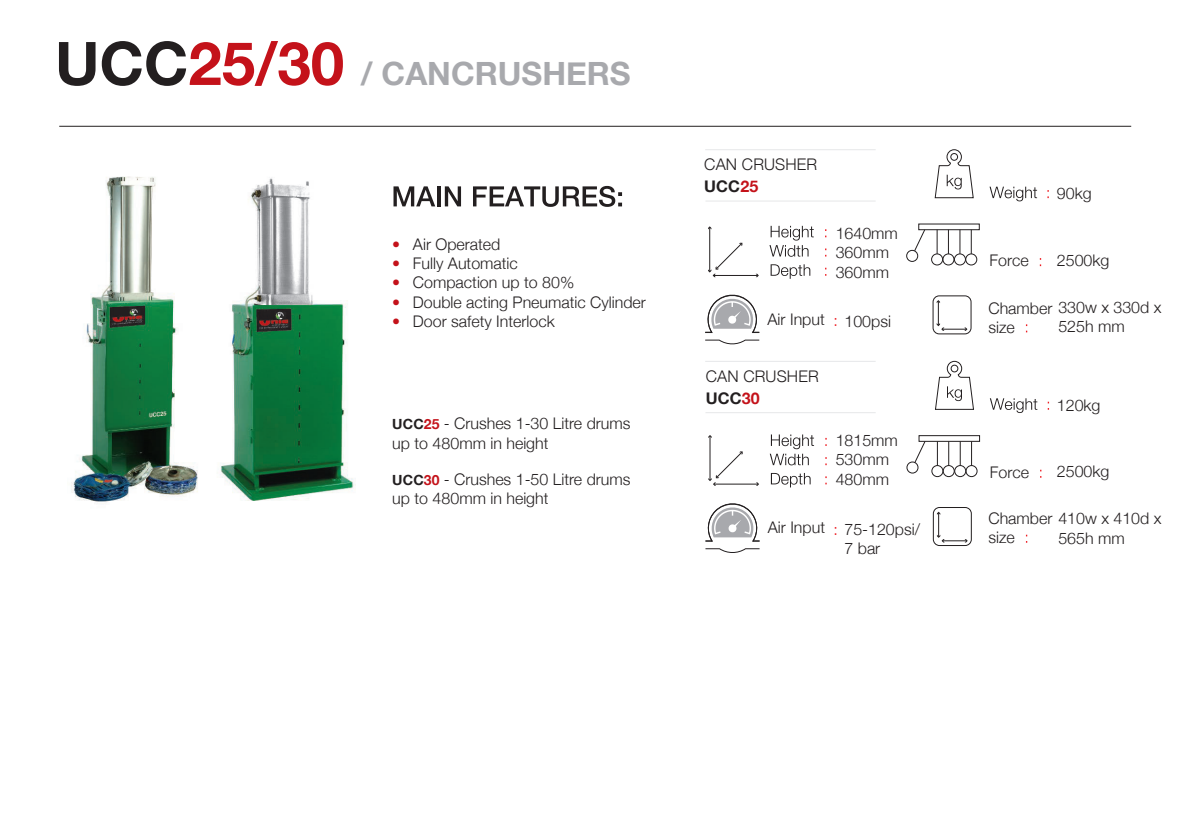
<style>
.page{position:relative;width:1191px;height:840px;background:#fff}
.page>*{position:absolute;margin:0;border:0;box-sizing:border-box;transform-origin:0 0}
.t1{font:700 32px "Helvetica Neue";color:#a8a9ad}
.t2{font:300 16px/19.2px "Helvetica Neue";color:#231f20}
.t3{font:700 16px "Helvetica Neue";letter-spacing:.01em;color:#231f20}
.t4{font:300 16px/19.2px "Helvetica Neue";color:#c4121a;text-align:justify}
.s1{font-size:60px;color:#231f20}
.s2{font-size:60px;color:#c4121a}
.s3{font-weight:700;font-size:14px}
.s4{font-weight:700;font-size:14px;color:#c4121a}
.s5{color:#c4121a}
.s6{color:#ee1d23}
</style>
<div class="page">
<svg style="left:393px;top:186px;width:42px;height:20px"></svg>
<hr style="left:437px;top:186px;width:4px;height:20px;background:#231f20">
<svg style="left:445px;top:186px;width:16px;height:20px"></svg>
<svg style="left:473px;top:186px;width:149px;height:21px"></svg>
<hr style="left:59px;top:126px;width:1072px;height:1px;background:#231f20">
<hr style="left:59px;top:14px;width:1072px;height:1px;background:#231f20">
<svg style="left:989px;top:398px;width:48px;height:15px"></svg>
<svg style="left:705px;top:503px;width:55px;height:50px"></svg>
<div style="left:918px;top:435px;width:62px;height:6px;border:1px solid #231f20"></div>
<div style="left:965px;top:465px;width:12px;height:12px;border:1px solid #231f20;border-radius:50%"></div>
<svg style="left:708px;top:360px;width:266px;height:127px"></svg>
<div style="left:906px;top:461px;width:12px;height:12px;border:1px solid #231f20;border-radius:50%"></div>
<div style="left:933px;top:506px;width:38px;height:39px;border:1px solid #231f20;border-radius:6px"></div>
<svg style="left:937px;top:511px;width:30px;height:31px"></svg>
<hr style="left:705px;top:200px;width:170px;height:1px;background:#e6e7e9">
<hr style="left:705px;top:149px;width:170px;height:1px;background:#e6e7e9">
<hr style="left:705px;top:412px;width:170px;height:1px;background:#e6e7e9">
<hr style="left:705px;top:360px;width:170px;height:1px;background:#e6e7e9">
<svg style="left:989px;top:186px;width:48px;height:15px"></svg>
<svg style="left:705px;top:339px;width:55px;height:6px"></svg>
<svg style="left:705px;top:294px;width:55px;height:39px"></svg>
<div style="left:918px;top:223px;width:61px;height:7px;border:1px solid #231f20"></div>
<div style="left:965px;top:253px;width:12px;height:12px;border:1px solid #231f20;border-radius:50%"></div>
<svg style="left:708px;top:149px;width:266px;height:129px"></svg>
<div style="left:906px;top:250px;width:12px;height:12px;border:1px solid #231f20;border-radius:50%"></div>
<div style="left:932px;top:295px;width:39px;height:39px;border:1px solid #231f20;border-radius:6px"></div>
<svg style="left:936px;top:300px;width:31px;height:31px"></svg>
<img style="left:71px;top:176px;width:127px;height:328px">
<img style="left:220px;top:178px;width:136px;height:323px">
<h1 class="t1" style="left:55px;top:48px;width:577px"><span class="s1">UCC</span><span class="s2">25/30</span> / CANCRUSHERS</h1>
<p class="t4" style="left:392px;top:233px;width:9px">• • • • •</p>
<p class="t2" style="left:413px;top:233px;width:234px">Air Operated<br>Fully Automatic<br>Compaction up to 80%<br>Double acting Pneumatic Cylinder<br>Door safety Interlock</p>
<p class="t2" style="left:392px;top:412px;width:240px"><span class="s3">UCC</span><span class="s4">25</span> - Crushes 1-30 Litre drums up to 480mm in height</p>
<p class="t2" style="left:392px;top:468px;width:240px"><span class="s3">UCC</span><span class="s4">30</span> - Crushes 1-50 Litre drums up to 480mm in height</p>
<p class="t2" style="left:704px;top:154px;width:114px">CAN CRUSHER</p>
<p class="t3" style="left:704px;top:174px;width:55px">UCC<span class="s5">25</span></p>
<p class="t2" style="left:835px;top:222px;width:64px">1640mm<br>360mm<br>360mm</p>
<p class="t2" style="left:767px;top:308px;width:72px">Air Input <span class="s6">:</span></p>
<p class="t2" style="left:844px;top:311px;width:48px">100psi</p>
<p class="t2" style="left:705px;top:365px;width:114px">CAN CRUSHER</p>
<p class="t3" style="left:705px;top:385px;width:55px">UCC<span class="s5">30</span></p>
<p class="t2" style="left:835px;top:429px;width:64px">1815mm<br>530mm<br>480mm</p>
<p class="t2" style="left:768px;top:516px;width:72px">Air Input <span class="s6">:</span></p>
<p class="t2" style="left:844px;top:518px;width:77px">75-120psi/<br>7 bar</p>
<p class="t2" style="left:989px;top:249px;width:41px">Force</p>
<p class="t2" style="left:1057px;top:182px;width:36px">90kg</p>
<p class="t2" style="left:1057px;top:249px;width:54px">2500kg</p>
<p class="t2" style="left:988px;top:296px;width:175px;line-height:20px">Chamber 330w x 330d x size</p>
<p class="t2" style="left:1058px;top:315px;width:68px">525h mm</p>
<p class="t2" style="left:989px;top:461px;width:41px">Force</p>
<p class="t2" style="left:1057px;top:394px;width:45px">120kg</p>
<p class="t2" style="left:1057px;top:460px;width:54px">2500kg</p>
<p class="t2" style="left:988px;top:507px;width:175px">Chamber 410w x 410d x size</p>
<p class="t2" style="left:1058px;top:527px;width:68px">565h mm</p>
</div>
